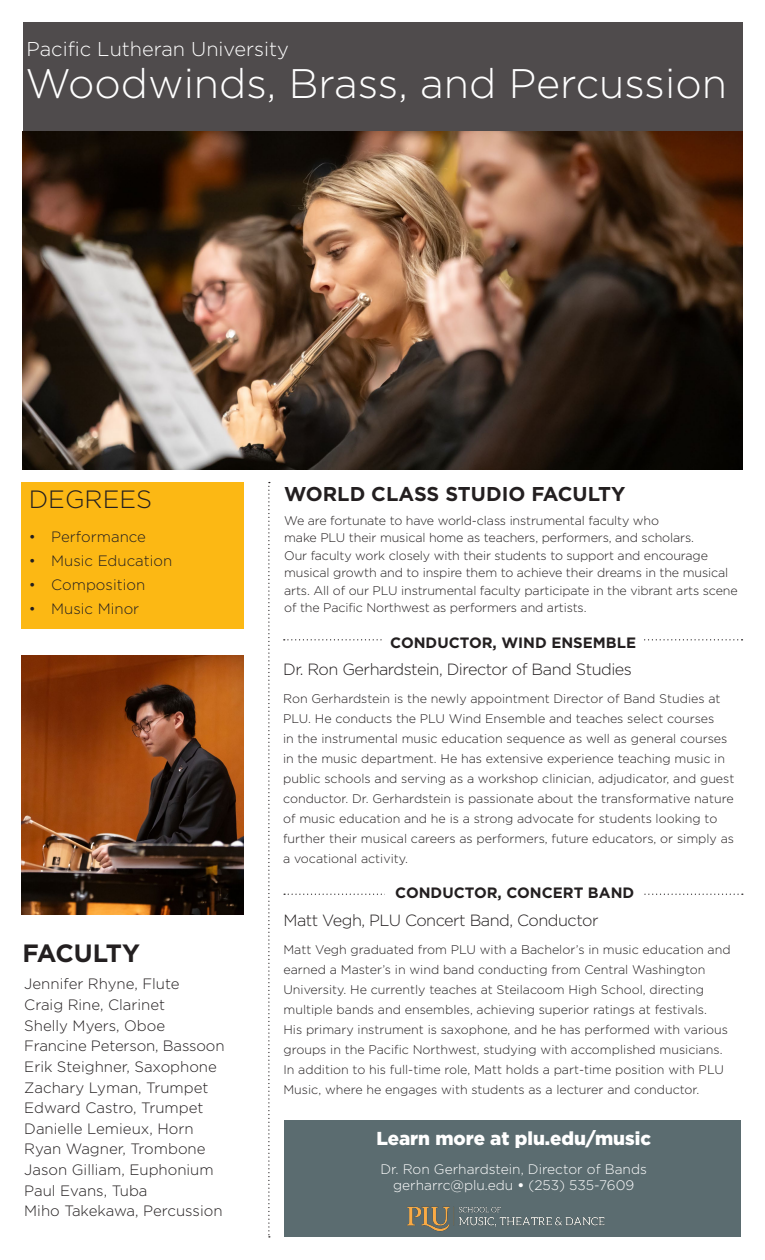
<style>
.page{position:relative;width:765px;height:1260px;background:#fff}
.page>*{position:absolute;margin:0;border:0;box-sizing:border-box;transform-origin:0 0}
.t1{font:300 41.25px "Gotham";color:#fff}
.t2{font:700 25px "Gotham";letter-spacing:-.02em;color:#231f20}
.t3{font:300 25px "Gotham";color:#231f20}
.t4{font:300 20px "Gotham";color:#fff}
.t5{font:700 20px "Gotham";color:#231f20}
.t6{font:900 18.75px "Gotham";color:#fff}
.t7{font:300 16.25px "Gotham";letter-spacing:-.03em;color:#231f20}
.t8{font:300 15px "Gotham";color:#231f20}
.t9{font:700 15px "Gotham";color:#231f20}
.t10{font:300 13.75px "Gotham";color:#fff}
.t11{font:300 12.5px/20px "Gotham";color:#231f20}
.s1{font-weight:700}
</style>
<div class="page">
<div style="left:21px;top:482px;width:222px;height:146px;background:#fcb814"></div>
<svg style="left:268px;top:482px;width:2px;height:755px"></svg>
<img style="left:23px;top:131px;width:719px;height:339px">
<div style="left:23px;top:22px;width:719px;height:109px;background:#4f4b4c"></div>
<div style="left:284px;top:1121px;width:457px;height:117px;background:#5b6c70"></div>
<svg style="left:284px;top:639px;width:459px;height:1px"></svg>
<div style="left:384px;top:637px;width:258px;height:17px;background:#fff"></div>
<img style="left:407px;top:1206px;width:198px;height:26px">
<img style="left:21px;top:655px;width:222px;height:259px">
<svg style="left:284px;top:894px;width:459px;height:1px"></svg>
<div style="left:386px;top:887px;width:258px;height:17px;background:#fff"></div>
<p class="t4" style="left:27px;top:38px;width:264px">Pacific Lutheran University</p>
<p class="t1" style="left:25px;top:61px;width:703px">Woodwinds, Brass, and Percussion</p>
<p class="t3" style="left:29px;top:486px;width:125px">DEGREES</p>
<p class="t5" style="left:284px;top:482px;width:343px">WORLD CLASS STUDIO FACULTY</p>
<p class="t8" style="left:29px;top:529px;width:119px">• Performance</p>
<p class="t8" style="left:29px;top:553px;width:145px">• Music Education</p>
<p class="t8" style="left:29px;top:576px;width:118px">• Composition</p>
<p class="t8" style="left:29px;top:600px;width:112px">• Music Minor</p>
<p class="t2" style="left:22px;top:939px;width:119px">FACULTY</p>
<p class="t8" style="left:24px;top:976px;width:157px">Jennifer Rhyne, Flute</p>
<p class="t8" style="left:24px;top:997px;width:142px">Craig Rine, Clarinet</p>
<p class="t8" style="left:24px;top:1017px;width:142px">Shelly Myers, Oboe</p>
<p class="t8" style="left:24px;top:1038px;width:202px">Francine Peterson, Bassoon</p>
<p class="t8" style="left:24px;top:1058px;width:194px">Erik Steighner, Saxophone</p>
<p class="t8" style="left:24px;top:1079px;width:186px">Zachary Lyman, Trumpet</p>
<p class="t8" style="left:24px;top:1100px;width:181px">Edward Castro, Trumpet</p>
<p class="t8" style="left:24px;top:1120px;width:171px">Danielle Lemieux, Horn</p>
<p class="t8" style="left:24px;top:1141px;width:183px">Ryan Wagner, Trombone</p>
<p class="t8" style="left:24px;top:1162px;width:191px">Jason Gilliam, Euphonium</p>
<p class="t8" style="left:24px;top:1182px;width:125px">Paul Evans, Tuba</p>
<p class="t8" style="left:24px;top:1203px;width:200px">Miho Takekawa, Percussion</p>
<p class="t11" style="left:284px;top:512px;width:455px;line-height:17.5px">We are fortunate to have world-class instrumental faculty who<br>make PLU their musical home as teachers, performers, and scholars.<br>Our faculty work closely with their students to support and encourage musical growth and to inspire them to achieve their dreams in the musical arts. All of our PLU instrumental faculty participate in the vibrant arts scene of the Pacific Northwest as performers and artists.</p>
<p class="t9" style="left:390px;top:634px;width:247px">CONDUCTOR, WIND ENSEMBLE</p>
<p class="t7" style="left:283px;top:661px;width:350px">Dr. Ron Gerhardstein, Director of Band Studies</p>
<p class="t11" style="left:283px;top:688px;width:453px">Ron Gerhardstein is the newly appointment Director of Band Studies at PLU. He conducts the PLU Wind Ensemble and teaches select courses<br>in the instrumental music education sequence as well as general courses in the music department. He has extensive experience teaching music in public schools and serving as a workshop clinician, adjudicator, and guest conductor. Dr. Gerhardstein is passionate about the transformative nature of music education and he is a strong advocate for students looking to further their musical careers as performers, future educators, or simply as a vocational activity.</p>
<p class="t9" style="left:395px;top:884px;width:240px">CONDUCTOR, CONCERT BAND</p>
<p class="t7" style="left:283px;top:911px;width:317px">Matt Vegh, PLU Concert Band, Conductor</p>
<p class="t11" style="left:283px;top:939px;width:449px">Matt Vegh graduated from PLU with a Bachelor’s in music education and earned a Master’s in wind band conducting from Central Washington University. He currently teaches at Steilacoom High School, directing multiple bands and ensembles, achieving superior ratings at festivals.<br>His primary instrument is saxophone, and he has performed with various groups in the Pacific Northwest, studying with accomplished musicians.<br>In addition to his full-time role, Matt holds a part-time position with PLU Music, where he engages with students as a lecturer and conductor.</p>
<p class="t6" style="left:376px;top:1127px;width:276px">Learn more at plu.edu/music</p>
<p class="t10" style="left:380px;top:1161px;width:268px">Dr. Ron Gerhardstein, Director of Bands</p>
<p class="t10" style="left:393px;top:1178px;width:243px">gerharrc@plu.edu <span class="s1">•</span> (253) 535-7609</p>
</div>
